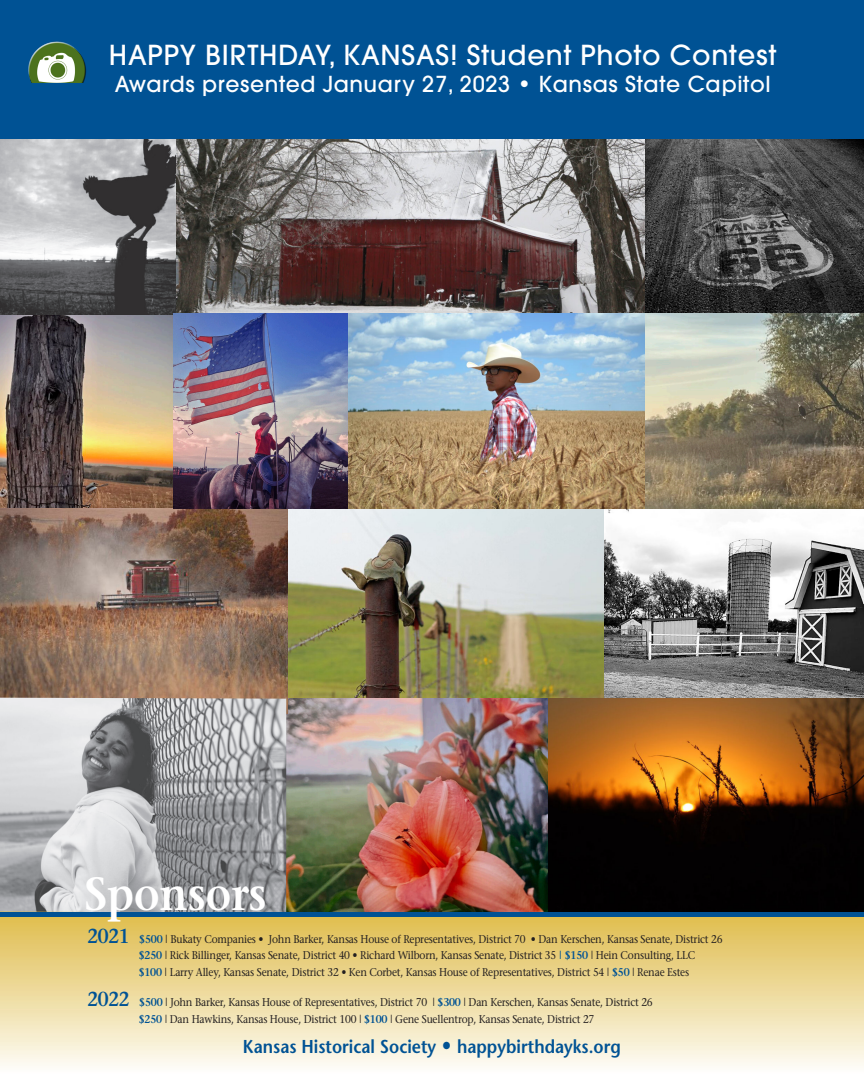
<style>
.page{position:relative;width:864px;height:1080px;background:#fff}
.page>*{position:absolute;margin:0;border:0;box-sizing:border-box;transform-origin:0 0}
.t1{font:600 46.35px "Stone Serif";color:#fff;scale:.9 1}
.t2{font:500 27.38px "Avant Garde";letter-spacing:.03em;color:#fff}
.t3{font:500 21.9px "Avant Garde";letter-spacing:.03em;color:#fff}
.t4{font:600 18.67px "Stone Sans";color:#005294;scale:.9 1}
.t5{font:11.25px/16.5px "Stone Serif";letter-spacing:-.02em;color:#231f20;scale:.9 1}
.s1{font-weight:600;font-size:20.25px;color:#005294}
.s2{font-weight:600;color:#005294}
.s3{font-size:21.45px}
</style>
<div class="page">
<img style="left:176px;top:138px;width:470px;height:176px">
<svg style="left:0;top:917px;width:864px;height:149px;background:#eddb9e"></svg>
<img style="left:0;top:314px;width:646px;height:195px">
<img style="left:285px;top:508px;width:320px;height:191px">
<img style="left:646px;top:138px;width:218px;height:367px">
<img style="left:0;top:138px;width:176px;height:176px">
<img style="left:286px;top:699px;width:263px;height:213px">
<div style="left:0;top:0;width:864px;height:138px;background:#005294"></div>
<div style="left:0;top:912px;width:864px;height:5px;background:#005294"></div>
<img style="left:28px;top:41px;width:58px;height:42px">
<img style="left:0;top:509px;width:288px;height:204px">
<img style="left:0;top:698px;width:286px;height:214px">
<img style="left:605px;top:505px;width:259px;height:194px">
<img style="left:549px;top:699px;width:315px;height:213px">
<p class="t2" style="left:109px;top:39px;width:669px">HAPPY BIRTHDAY, KANSAS! Student Photo Contest</p>
<p class="t3" style="left:115px;top:70px;width:657px">Awards presented January 27, 2023 • Kansas State Capitol</p>
<p class="t1" style="left:85px;top:865px;width:204px">Sponsors</p>
<p class="t5" style="left:139px;top:930px;width:650px;text-indent:-51px"><span class="s1">2021</span> <span class="s2">$500</span> | Bukaty Companies • John Barker, Kansas House of Representatives, District 70 • Dan Kerschen, Kansas Senate, District 26 <span class="s2">$250</span> | Rick Billinger, Kansas Senate, District 40 • Richard Wilborn, Kansas Senate, District 35 <span class="s2">| $150</span> | Hein Consulting, LLC</p>
<p class="t5" style="left:139px;top:963px;width:613px"><span class="s2">$100</span> | Larry Alley, Kansas Senate, District 32 • Ken Corbet, Kansas House of Representatives, District 54 | <span class="s2">$50</span> | Renae Estes</p>
<p class="t5" style="left:87px;top:994px;width:630px"><span class="s1">2022</span> <span class="s2">$500</span> | John Barker, Kansas House of Representatives, District 70 | <span class="s2">$300</span> | Dan Kerschen, Kansas Senate, District 26</p>
<p class="t5" style="left:139px;top:1011px;width:508px"><span class="s2">$250</span> | Dan Hawkins, Kansas House, District 100 | <span class="s2">$100</span> | Gene Suellentrop, Kansas Senate, District 27</p>
<p class="t4" style="left:243px;top:1034px;width:421px">Kansas Historical Society <span class="s3">•</span> happybirthdayks.org</p>
</div>
